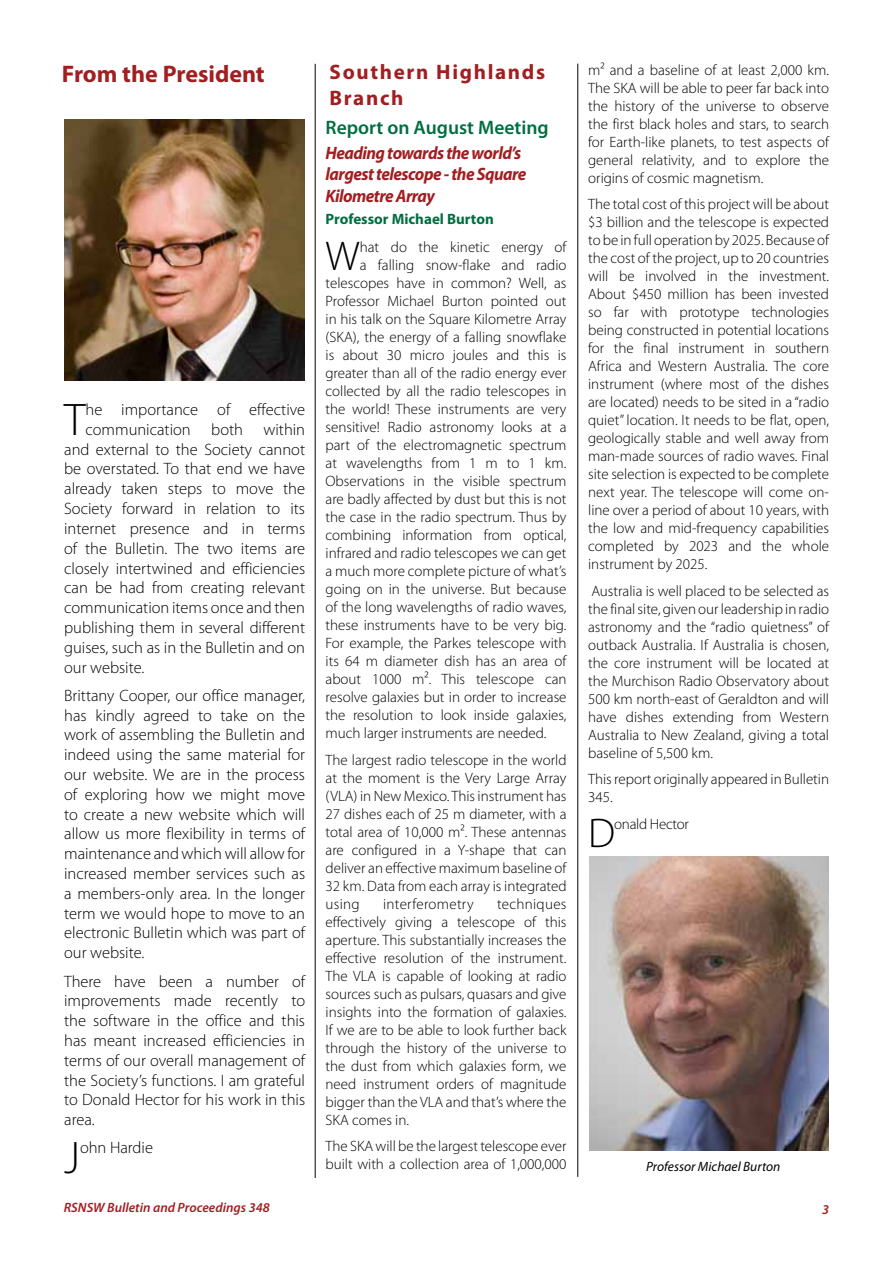
<style>
.page{position:relative;width:893px;height:1263px;background:#fff}
.page>*{position:absolute;margin:0;border:0;box-sizing:border-box;transform-origin:0 0}
.t1{font:300 45.9px "Myriad Pro";color:#000}
.t2{font:300 41.7px "Myriad Pro";color:#000}
.t3{font:700 24px "Myriad Pro";color:#a11e21}
.t4{font:700 21px/25.2px "Myriad Pro";letter-spacing:.08em;color:#a11e21}
.t5{font:600 19.5px "Myriad Pro";color:#006e41}
.t6{font:italic 700 18px/21.6px "Myriad Pro";letter-spacing:-.03em;color:#a11e21;scale:.95 1}
.t7{font:300 16.5px/19.8px "Myriad Pro";color:#000;text-align:justify}
.t8{font:300 15px/18px "Myriad Pro";color:#000;text-align:justify}
.t9{font:700 15px "Myriad Pro";color:#006e41}
.t10{font:300 15px "Myriad Pro";letter-spacing:.02em;color:#000}
.t11{font:300 15px "Myriad Pro";letter-spacing:-.02em;color:#000}
.t12{font:italic 600 13.5px "Myriad Pro";color:#a11e21}
.t13{font:italic 13.5px "Myriad Pro";color:#000}
</style>
<div class="page">
<img style="left:64px;top:119px;width:240px;height:262px">
<hr style="left:577px;top:64px;width:1px;height:1113px;background:#000">
<hr style="left:315px;top:64px;width:1px;height:1114px;background:#000">
<img style="left:589px;top:856px;width:239px;height:294px">
<h3 class="t3" style="left:62px;top:58px;width:204px">From the President</h3>
<h1 class="t1" style="left:64px;top:394px;width:23px">T</h1>
<p class="t7" style="left:86px;top:400px;width:221px">he importance of effective</p>
<p class="t7" style="left:86px;top:420px;width:221px">communication both within</p>
<p class="t7" style="left:64px;top:440px;width:242px">and external to the Society cannot</p>
<p class="t7" style="left:64px;top:459px;width:242px">be overstated. To that end we have</p>
<p class="t7" style="left:64px;top:479px;width:242px">already taken steps to move the</p>
<p class="t7" style="left:64px;top:499px;width:242px">Society forward in relation to its</p>
<p class="t7" style="left:64px;top:519px;width:242px">internet presence and in terms</p>
<p class="t7" style="left:64px;top:539px;width:242px">of the Bulletin. The two items are</p>
<p class="t7" style="left:64px;top:558px;width:242px">closely intertwined and efficiencies</p>
<p class="t7" style="left:64px;top:578px;width:242px">can be had from creating relevant</p>
<p class="t7" style="left:64px;top:598px;width:242px">communication items once and then</p>
<p class="t7" style="left:64px;top:618px;width:242px">publishing them in several different</p>
<p class="t7" style="left:64px;top:638px;width:242px">guises, such as in the Bulletin and on</p>
<p class="t7" style="left:64px;top:657px;width:82px">our website.</p>
<p class="t7" style="left:64px;top:686px;width:242px">Brittany Cooper, our office manager, has kindly agreed to take on the work of assembling the Bulletin and indeed using the same material for our website. We are in the process of exploring how we might move to create a new website which will allow us more flexibility in terms of maintenance and which will allow for increased member services such as a members-only area. In the longer term we would hope to move to an electronic Bulletin which was part of our website.</p>
<p class="t7" style="left:64px;top:971px;width:242px">There have been a number of improvements made recently to the software in the office and this has meant increased efficiencies in terms of our overall management of the Society’s functions. I am grateful to Donald Hector for his work in this area.</p>
<h1 class="t1" style="left:64px;top:1133px;width:17px">J</h1>
<p class="t7" style="left:80px;top:1138px;width:75px">ohn Hardie</p>
<h3 class="t4" style="left:329px;top:59px;width:217px">Southern Highlands<br>Branch</h3>
<h3 class="t5" style="left:326px;top:115px;width:225px">Report on August Meeting</h3>
<p class="t6" style="left:326px;top:141px;width:213px">Heading towards the world’s largest telescope - the Square<br>Kilometre Array</p>
<p class="t9" style="left:326px;top:209px;width:170px">Professor Michael Burton</p>
<h2 class="t2" style="left:326px;top:233px;width:36px">W</h2>
<p class="t8" style="left:360px;top:238px;width:208px">hat do the kinetic energy of</p>
<p class="t8" style="left:360px;top:256px;width:208px">a falling snow-flake and radio</p>
<p class="t8" style="left:326px;top:274px;width:242px">telescopes have in common? Well, as</p>
<p class="t8" style="left:326px;top:292px;width:242px">Professor Michael Burton pointed out</p>
<p class="t8" style="left:326px;top:310px;width:242px">in his talk on the Square Kilometre Array</p>
<p class="t8" style="left:326px;top:328px;width:242px">(SKA), the energy of a falling snowflake</p>
<p class="t8" style="left:326px;top:346px;width:242px">is about 30 micro joules and this is</p>
<p class="t8" style="left:326px;top:364px;width:242px">greater than all of the radio energy ever</p>
<p class="t8" style="left:326px;top:382px;width:242px">collected by all the radio telescopes in</p>
<p class="t8" style="left:326px;top:400px;width:242px">the world! These instruments are very</p>
<p class="t8" style="left:326px;top:418px;width:242px">sensitive! Radio astronomy looks at a</p>
<p class="t8" style="left:326px;top:436px;width:242px">part of the electromagnetic spectrum</p>
<p class="t8" style="left:326px;top:454px;width:242px">at wavelengths from 1 m to 1 km.</p>
<p class="t8" style="left:326px;top:472px;width:242px">Observations in the visible spectrum</p>
<p class="t8" style="left:326px;top:490px;width:242px">are badly affected by dust but this is not</p>
<p class="t8" style="left:326px;top:508px;width:242px">the case in the radio spectrum. Thus by</p>
<p class="t8" style="left:326px;top:526px;width:242px">combining information from optical,</p>
<p class="t8" style="left:326px;top:544px;width:242px">infrared and radio telescopes we can get</p>
<p class="t8" style="left:326px;top:562px;width:242px">a much more complete picture of what’s</p>
<p class="t8" style="left:326px;top:580px;width:242px">going on in the universe. But because</p>
<p class="t8" style="left:326px;top:598px;width:242px">of the long wavelengths of radio waves,</p>
<p class="t8" style="left:326px;top:616px;width:242px">these instruments have to be very big.</p>
<p class="t8" style="left:326px;top:634px;width:242px">For example, the Parkes telescope with</p>
<p class="t8" style="left:326px;top:652px;width:242px">its 64 m diameter dish has an area of</p>
<p class="t8" style="left:326px;top:670px;width:242px">about 1000 m². This telescope can</p>
<p class="t8" style="left:326px;top:688px;width:242px">resolve galaxies but in order to increase</p>
<p class="t8" style="left:326px;top:706px;width:242px">the resolution to look inside galaxies,</p>
<p class="t8" style="left:326px;top:724px;width:222px">much larger instruments are needed.</p>
<p class="t8" style="left:326px;top:751px;width:242px">The largest radio telescope in the world at the moment is the Very Large Array (VLA) in New Mexico. This instrument has 27 dishes each of 25 m diameter, with a total area of 10,000 m². These antennas are configured in a Y-shape that can deliver an effective maximum baseline of 32 km. Data from each array is integrated using</p>
<p class="t10" style="left:383px;top:895px;width:92px">interferometry</p>
<p class="t8" style="left:326px;top:895px;width:242px;text-indent:172px">techniques effectively giving a telescope of this aperture. This substantially increases the effective resolution of the instrument.<br>The VLA is capable of looking at radio sources such as pulsars, quasars and give insights into the formation of galaxies.<br>If we are to be able to look further back through the history of the universe to the dust from which galaxies form, we need instrument orders of magnitude bigger than the VLA and that’s where the SKA comes in.</p>
<p class="t8" style="left:326px;top:1137px;width:242px">The SKA will be the largest telescope ever built with a collection area of 1,000,000</p>
<p class="t8" style="left:588px;top:61px;width:242px">m² and a baseline of at least 2,000 km.<br>The SKA will be able to peer far back into the history of the universe to observe the first black holes and stars, to search for Earth-like planets, to test aspects of general relativity, and to explore the origins of cosmic magnetism.</p>
<p class="t8" style="left:588px;top:196px;width:242px">The total cost of this project will be about $3 billion and the telescope is expected to be in full operation by 2025. Because of the cost of the project, up to 20 countries will be involved in the investment.<br>About $450 million has been invested so far with prototype technologies being constructed in potential locations for the final instrument in southern Africa and Western Australia. The core instrument (where most of the dishes are located) needs to be sited in a “radio quiet” location. It needs to be flat, open, geologically stable and well away from man-made sources of radio waves. Final site selection is expected to be complete next year. The telescope will come on&shy;line over a period of about 10 years, with the low and mid-frequency capabilities completed by 2023 and the whole instrument by 2025.</p>
<p class="t8" style="left:588px;top:582px;width:242px">Australia is well placed to be selected as the final site, given our leadership in radio astronomy and the “radio quietness” of outback Australia. If Australia is chosen, the core instrument will be located at the Murchison Radio Observatory about 500 km north-east of Geraldton and will have dishes extending from Western Australia to New Zealand, giving a total baseline of 5,500 km.</p>
<p class="t8" style="left:588px;top:771px;width:242px">This report originally appeared in Bulletin<br>345.</p>
<h2 class="t2" style="left:588px;top:810px;width:28px">D</h2>
<p class="t11" style="left:614px;top:816px;width:76px">onald Hector</p>
<p class="t13" style="left:646px;top:1158px;width:136px">Professor Michael Burton</p>
<p class="t12" style="left:64px;top:1199px;width:207px">RSNSW Bulletin and Proceedings 348</p>
<p class="t12" style="left:822px;top:1201px;width:9px">3</p>
</div>
